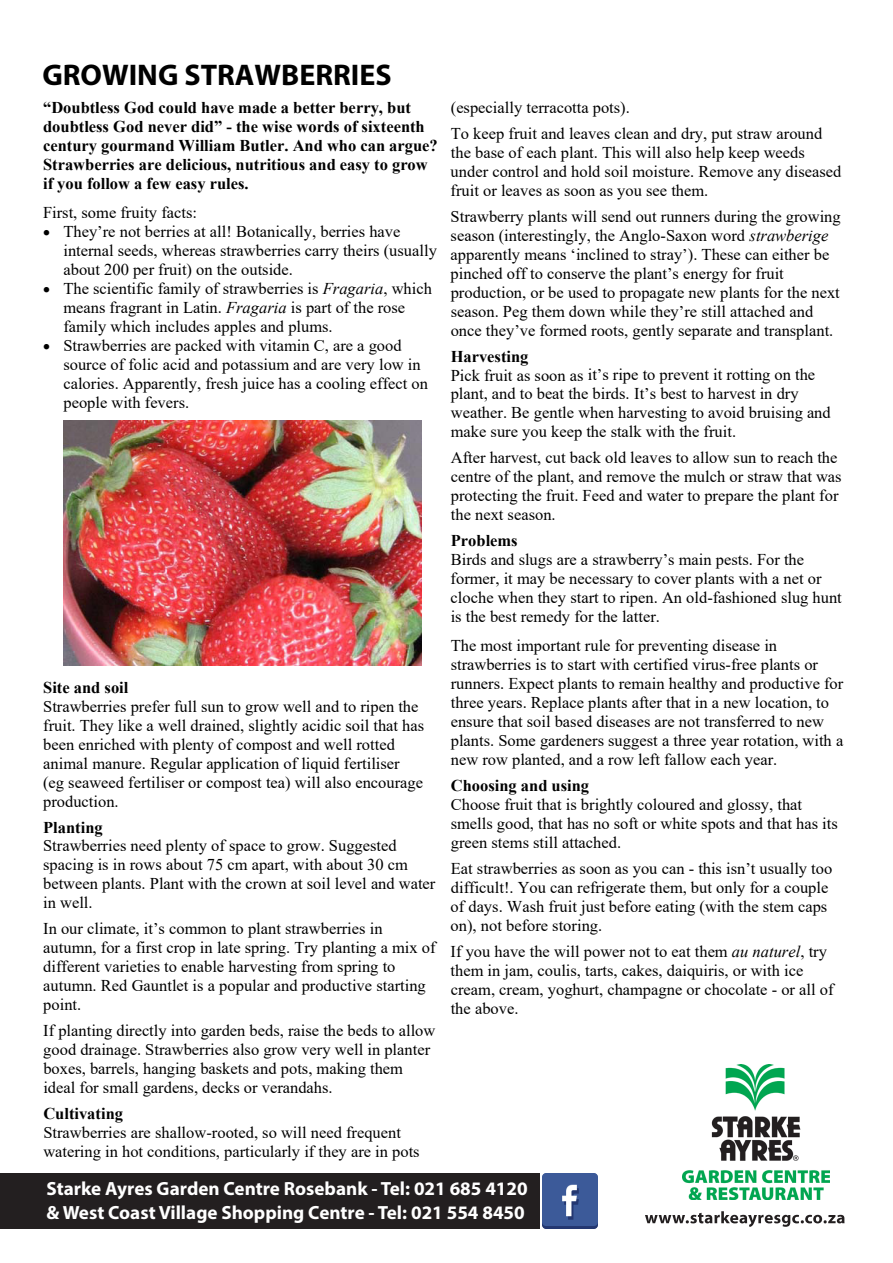
<style>
.page{position:relative;width:893px;height:1263px;background:#fff}
.page>*{position:absolute;margin:0;border:0;box-sizing:border-box;transform-origin:0 0}
.t1{font:700 30px "Myriad Pro";color:#000}
.t2{font:700 19.05px/23.4px "Myriad Pro";color:#fff}
.t3{font:16.5px/18.9px "Times New Roman";color:#000}
.t4{font:700 16.5px/18.9px "Times New Roman";color:#000}
.s1{font-style:italic}
</style>
<div class="page">
<img style="left:64px;top:421px;width:358px;height:245px">
<div style="left:0;top:1173px;width:539px;height:56px;background:#231f20"></div>
<svg style="left:645px;top:1211px;width:199px;height:16px"></svg>
<img style="left:543px;top:1174px;width:54px;height:55px">
<img style="left:682px;top:1064px;width:147px;height:135px">
<h1 class="t1" style="left:42px;top:55px;width:351px">GROWING STRAWBERRIES</h1>
<p class="t4" style="left:43px;top:98px;width:396px">“Doubtless God could have made a better berry, but doubtless God never did” - the wise words of sixteenth century gourmand William Butler. And who can argue?<br>Strawberries are delicious, nutritious and easy to grow if you follow a few easy rules.</p>
<p class="t3" style="left:43px;top:203px;width:155px">First, some fruity facts:</p>
<p class="t3" style="left:63px;top:222px;width:375px;text-indent:-20px">• They’re not berries at all! Botanically, berries have internal seeds, whereas strawberries carry theirs (usually about 200 per fruit) on the outside.</p>
<p class="t3" style="left:63px;top:279px;width:370px;text-indent:-20px">• The scientific family of strawberries is <span class="s1">Fragaria</span>, which means fragrant in Latin. <span class="s1">Fragaria</span> is part of the rose family which includes apples and plums.</p>
<p class="t3" style="left:63px;top:336px;width:366px;text-indent:-20px">• Strawberries are packed with vitamin C, are a good source of folic acid and potassium and are very low in calories. Apparently, fresh juice has a cooling effect on people with fevers.</p>
<p class="t4" style="left:43px;top:677px;width:87px">Site and soil</p>
<p class="t3" style="left:43px;top:696px;width:382px">Strawberries prefer full sun to grow well and to ripen the fruit. They like a well drained, slightly acidic soil that has been enriched with plenty of compost and well rotted animal manure. Regular application of liquid fertiliser (eg seaweed fertiliser or compost tea) will also encourage production.</p>
<p class="t4" style="left:43px;top:817px;width:61px">Planting</p>
<p class="t3" style="left:43px;top:836px;width:394px">Strawberries need plenty of space to grow. Suggested spacing is in rows about 75 cm apart, with about 30 cm between plants. Plant with the crown at soil level and water in well.</p>
<p class="t3" style="left:43px;top:919px;width:394px">In our climate, it’s common to plant strawberries in autumn, for a first crop in late spring. Try planting a mix of different varieties to enable harvesting from spring to autumn. Red Gauntlet is a popular and productive starting point.</p>
<p class="t3" style="left:43px;top:1020px;width:393px">If planting directly into garden beds, raise the beds to allow good drainage. Strawberries also grow very well in planter boxes, barrels, hanging baskets and pots, making them ideal for small gardens, decks or verandahs.</p>
<p class="t4" style="left:43px;top:1103px;width:81px">Cultivating</p>
<p class="t3" style="left:43px;top:1122px;width:378px">Strawberries are shallow-rooted, so will need frequent watering in hot conditions, particularly if they are in pots</p>
<p class="t3" style="left:451px;top:94px;width:373px;line-height:25.8px">(especially terracotta pots).<br>To keep fruit and leaves clean and dry, put straw around</p>
<p class="t3" style="left:450px;top:142px;width:392px">the base of each plant. This will also help keep weeds under control and hold soil moisture. Remove any diseased fruit or leaves as soon as you see them.</p>
<p class="t3" style="left:450px;top:206px;width:391px">Strawberry plants will send out runners during the growing season (interestingly, the Anglo-Saxon word <span class="s1">strawberige </span>apparently means ‘inclined to stray’). These can either be pinched off to conserve the plant’s energy for fruit production, or be used to propagate new plants for the next season. Peg them down while they’re still attached and once they’ve formed roots, gently separate and transplant.</p>
<p class="t4" style="left:450px;top:346px;width:79px">Harvesting</p>
<p class="t3" style="left:450px;top:365px;width:381px">Pick fruit as soon as it’s ripe to prevent it rotting on the plant, and to beat the birds. It’s best to harvest in dry weather. Be gentle when harvesting to avoid bruising and make sure you keep the stalk with the fruit.</p>
<p class="t3" style="left:451px;top:448px;width:392px">After harvest, cut back old leaves to allow sun to reach the centre of the plant, and remove the mulch or straw that was protecting the fruit. Feed and water to prepare the plant for the next season.</p>
<p class="t4" style="left:451px;top:531px;width:68px">Problems</p>
<p class="t3" style="left:450px;top:550px;width:393px">Birds and slugs are a strawberry’s main pests. For the former, it may be necessary to cover plants with a net or cloche when they start to ripen. An old-fashioned slug hunt is the best remedy for the latter.</p>
<p class="t3" style="left:450px;top:636px;width:394px">The most important rule for preventing disease in strawberries is to start with certified virus-free plants or runners. Expect plants to remain healthy and productive for three years. Replace plants after that in a new location, to ensure that soil based diseases are not transferred to new plants. Some gardeners suggest a three year rotation, with a new row planted, and a row left fallow each year.</p>
<p class="t4" style="left:451px;top:776px;width:140px">Choosing and using</p>
<p class="t3" style="left:451px;top:794px;width:388px">Choose fruit that is brightly coloured and glossy, that smells good, that has no soft or white spots and that has its green stems still attached.</p>
<p class="t3" style="left:450px;top:858px;width:383px">Eat strawberries as soon as you can - this isn’t usually too difficult!. You can refrigerate them, but only for a couple of days. Wash fruit just before eating (with the stem caps on), not before storing.</p>
<p class="t3" style="left:450px;top:941px;width:384px">If you have the will power not to eat them <span class="s1">au naturel</span>, try them in jam, coulis, tarts, cakes, daiquiris, or with ice cream, cream, yoghurt, champagne or chocolate - or all of the above.</p>
<p class="t2" style="left:47px;top:1177px;width:482px">Starke Ayres Garden Centre Rosebank - Tel: 021 685 4120 &amp; West Coast Village Shopping Centre - Tel: 021 554 8450</p>
</div>
